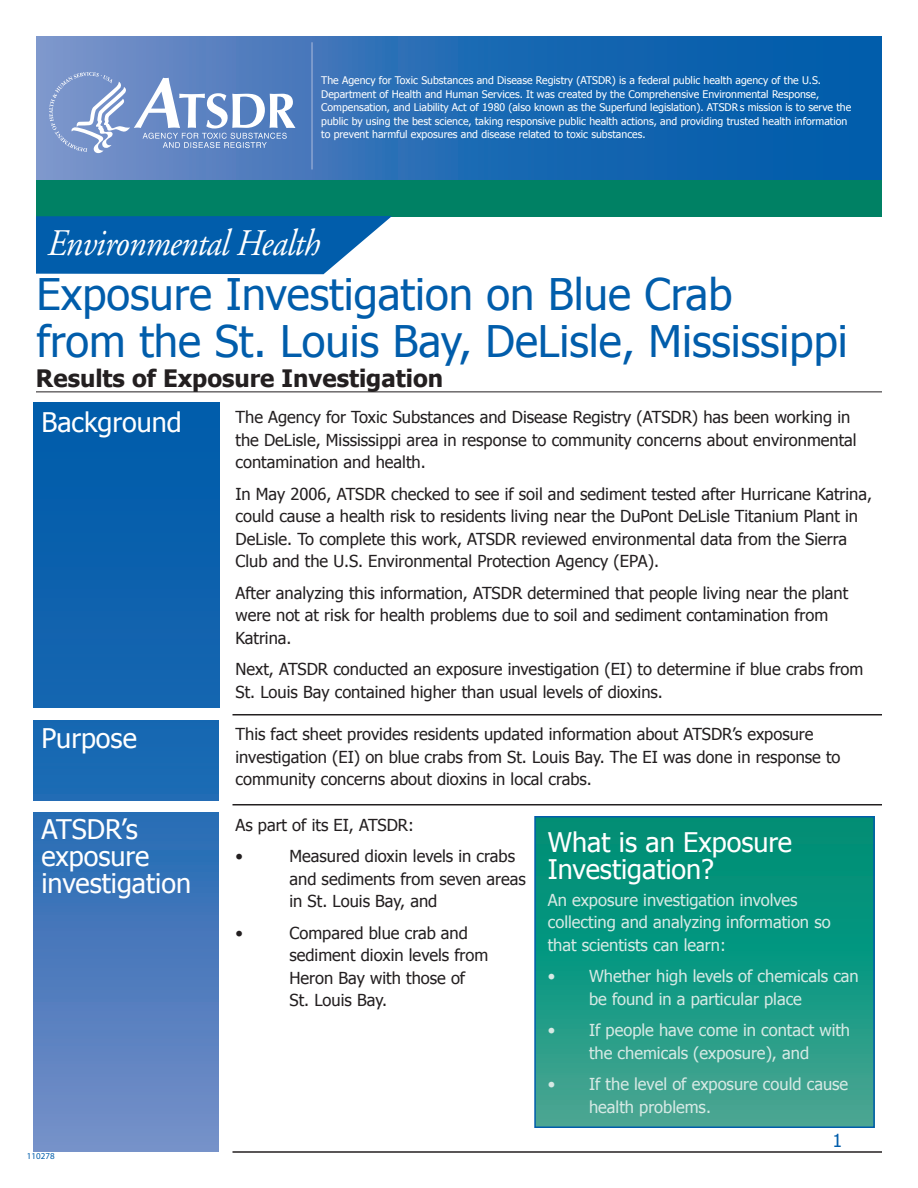
<style>
.page{position:relative;width:918px;height:1188px;background:#fff}
.page>*{position:absolute;margin:0;border:0;box-sizing:border-box;transform-origin:0 0}
.t1{font:43.5px/46.5px "Tahoma";color:#015dab}
.t2{font:italic 37.5px "Adobe Garamond";letter-spacing:-.02em;color:#fff;scale:.91 1}
.t3{font:27px/27px "Tahoma";color:#fff}
.t4{font:700 24px "Tahoma";color:#231f20}
.t5{font:18px "Tahoma";color:#015dab}
.t6{font:16.5px/22.5px "Tahoma";color:#231f20}
.t7{font:16.5px/22.5px "Tahoma";color:#d6e9e4}
.t8{font:10.5px/13.5px "Tahoma";color:#fff}
.t9{font:300 9px "News Gothic BT";color:#015dab}
</style>
<div class="page">
<hr style="left:36px;top:392px;width:846px;height:1px;background:#231f20">
<hr style="left:233px;top:714px;width:649px;height:1px;background:#231f20">
<hr style="left:233px;top:804px;width:649px;height:1px;background:#231f20">
<hr style="left:233px;top:1151px;width:649px;height:2px;background:#231f20">
<svg style="left:537px;top:819px;width:335px;height:306px;background:#189982"></svg>
<div style="left:534px;top:816px;width:341px;height:312px;border:2px solid #015dab"></div>
<svg style="left:36px;top:36px;width:846px;height:144px;background:#246cb3"></svg>
<hr style="left:312px;top:42px;width:1px;height:127px;background:#adbcde">
<div style="left:36px;top:180px;width:846px;height:36px;background:#008164"></div>
<svg style="left:49px;top:72px;width:246px;height:83px;background:#839fcf"></svg>
<svg style="left:36px;top:216px;width:356px;height:58px;background:#196cb2"></svg>
<div style="left:34px;top:403px;width:186px;height:305px;background:#0a60ad"></div>
<div style="left:34px;top:720px;width:185px;height:81px;background:#186ab3"></div>
<div style="left:34px;top:812px;width:185px;height:340px;background:linear-gradient(to bottom,#266bb4,#7890c8)"></div>
<p class="t8" style="left:321px;top:73px;width:531px">The Agency for Toxic Substances and Disease Registry (ATSDR) is a federal public health agency of the U.S.<br>Department of Health and Human Services. It was created by the Comprehensive Environmental Response, Compensation, and Liability Act of 1980 (also known as the Superfund legislation). ATSDR s mission is to serve the public by using the best science, taking responsive public health actions, and providing trusted health information to prevent harmful exposures and disease related to toxic substances.</p>
<h1 class="t2" style="left:47px;top:223px;width:301px">Environmental Health</h1>
<p class="t1" style="left:37px;top:269px;width:813px">Exposure Investigation on Blue Crab<br>from the St. Louis Bay, DeLisle, Mississippi</p>
<h2 class="t4" style="left:36px;top:361px;width:409px">Results of Exposure Investigation</h2>
<h2 class="t3" style="left:41px;top:407px;width:142px">Background</h2>
<p class="t6" style="left:235px;top:405px;width:623px">The Agency for Toxic Substances and Disease Registry (ATSDR) has been working in the DeLisle, Mississippi area in response to community concerns about environmental contamination and health.</p>
<p class="t6" style="left:235px;top:481px;width:638px">In May 2006, ATSDR checked to see if soil and sediment tested after Hurricane Katrina, could cause a health risk to residents living near the DuPont DeLisle Titanium Plant in DeLisle. To complete this work, ATSDR reviewed environmental data from the Sierra Club and the U.S. Environmental Protection Agency (EPA).</p>
<p class="t6" style="left:235px;top:580px;width:614px">After analyzing this information, ATSDR determined that people living near the plant were not at risk for health problems due to soil and sediment contamination from<br>Katrina.</p>
<p class="t6" style="left:235px;top:657px;width:629px">Next, ATSDR conducted an exposure investigation (EI) to determine if blue crabs from<br>St. Louis Bay contained higher than usual levels of dioxins.</p>
<p class="t6" style="left:235px;top:722px;width:607px">This fact sheet provides residents updated information about ATSDR’s exposure investigation (EI) on blue crabs from St. Louis Bay. The EI was done in response to community concerns about dioxins in local crabs.</p>
<h3 class="t3" style="left:41px;top:723px;width:97px">Purpose</h3>
<p class="t3" style="left:41px;top:814px;width:98px">ATSDR’s</p>
<p class="t6" style="left:235px;top:813px;width:180px">As part of its EI, ATSDR:</p>
<p class="t3" style="left:41px;top:841px;width:110px">exposure</p>
<p class="t6" style="left:235px;top:844px;width:9px">•</p>
<p class="t6" style="left:290px;top:844px;width:227px">Measured dioxin levels in crabs</p>
<p class="t3" style="left:41px;top:868px;width:151px">investigation</p>
<p class="t6" style="left:290px;top:867px;width:238px">and sediments from seven areas in St. Louis Bay, and</p>
<p class="t9" style="left:27px;top:1151px;width:29px">110278</p>
<p class="t6" style="left:235px;top:921px;width:9px">•</p>
<p class="t6" style="left:290px;top:921px;width:200px">Compared blue crab and sediment dioxin levels from<br>Heron Bay with those of<br>St. Louis Bay.</p>
<h2 class="t3" style="left:548px;top:827px;width:246px">What is an Exposure<br>Investigation?</h2>
<p class="t7" style="left:548px;top:888px;width:284px">An exposure investigation involves collecting and analyzing information so that scientists can learn:</p>
<p class="t7" style="left:589px;top:964px;width:271px;text-indent:-41px">• Whether high levels of chemicals can be found in a particular place</p>
<p class="t7" style="left:548px;top:1018px;width:304px;text-align:center">• If people have come in contact with the chemicals (exposure), and</p>
<p class="t7" style="left:589px;top:1072px;width:261px;text-indent:-41px">• If the level of exposure could cause health problems.</p>
<p class="t5" style="left:833px;top:1128px;width:11px">1</p>
</div>
